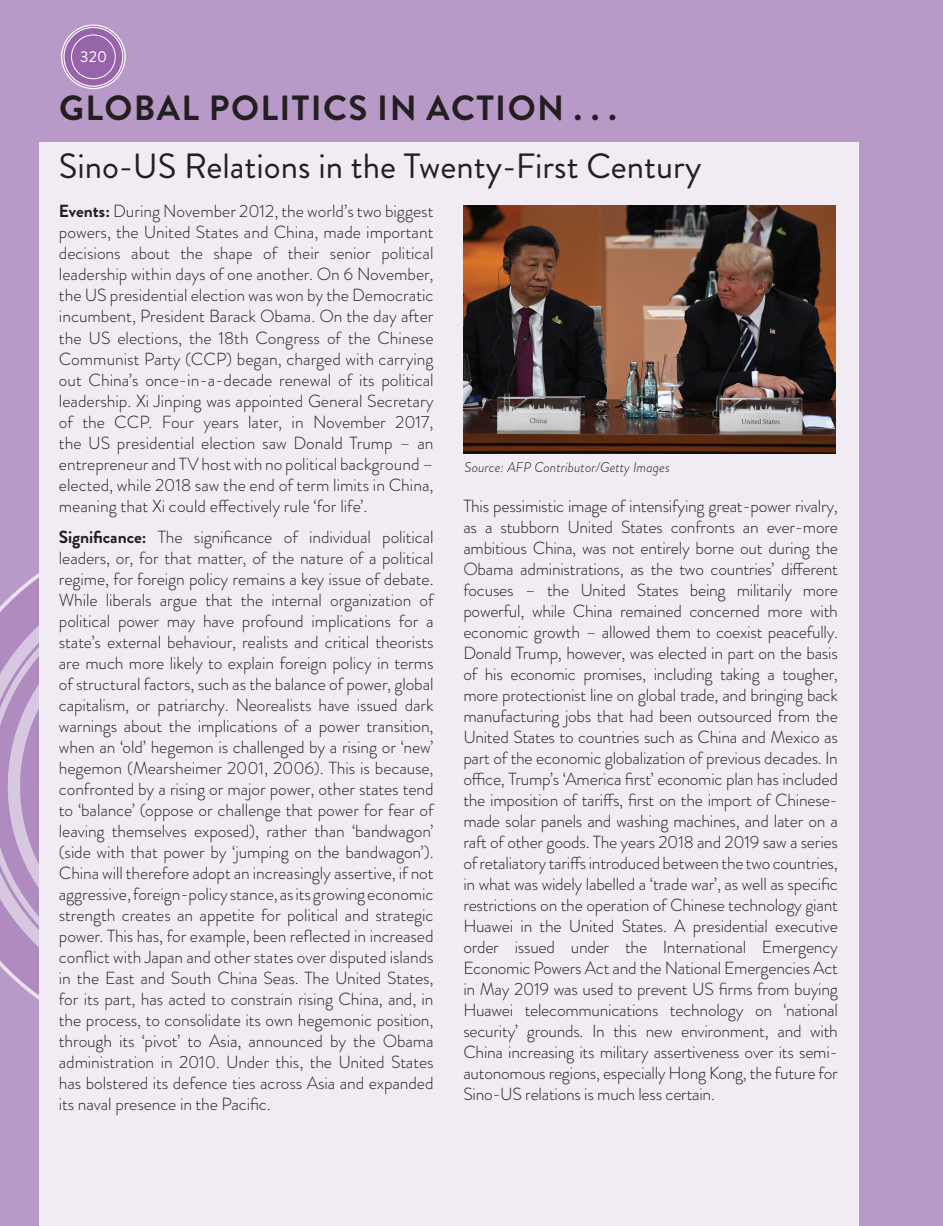
<style>
.page{position:relative;width:943px;height:1226px;background:#fff}
.page>*{position:absolute;margin:0;border:0;box-sizing:border-box;transform-origin:0 0}
.GlobPolAct_title{font:35px "Brandon Grotesque";color:#231f20}
.global_politics_in_a{font:700 35px "Brandon Grotesque";letter-spacing:.04em;color:#231f20}
.Global_Actor_text{font:300 17.5px/21px "Brandon Grotesque";letter-spacing:-.005em;color:#231f20;text-align:justify}
.t1{font:15.75px "Brandon Grotesque";color:#fff}
.figure_source{font:italic 300 14px "Brandon Grotesque";letter-spacing:.005em;color:#231f20}
.s1{font-weight:700}
</style>
<div class="page">
<div style="left:0;top:0;width:943px;height:1225px;background:#b999c7"></div>
<svg style="left:0;top:580px;width:39px;height:412px"></svg>
<svg style="left:14px;top:609px;width:353px;height:353px;fill:#b08bbf"></svg>
<div style="left:39px;top:142px;width:819px;height:1083px;background:#f1ebf4"></div>
<svg style="left:63px;top:26px;width:61px;height:61px"></svg>
<div style="left:61px;top:24px;width:65px;height:65px;border:1px solid #fff;border-radius:50%"></div>
<div style="left:63px;top:27px;width:60px;height:60px;border:1px solid #fff;border-radius:50%"></div>
<div style="left:71px;top:35px;width:44px;height:44px;background:#9764aa;border-radius:50%"></div>
<div style="left:71px;top:34px;width:45px;height:45px;border:1px solid #fff;border-radius:50%"></div>
<img style="left:463px;top:206px;width:372px;height:247px">
<p class="t1" style="left:80px;top:46px;width:29px">320</p>
<p class="global_politics_in_a" style="left:59px;top:84px;width:559px">GLOBAL POLITICS IN ACTION . . .</p>
<p class="GlobPolAct_title" style="left:59px;top:141px;width:644px">Sino-US Relations in the Twenty-First Century</p>
<p class="Global_Actor_text" style="left:59px;top:201px;width:376px"><span class="s1">Events:</span> During November 2012, the world’s two biggest powers, the United States and China, made important decisions about the shape of their senior political leadership within days of one another. On 6 November, the US presidential election was won by the Democratic incumbent, President Barack Obama. On the day after the US elections, the 18th Congress of the Chinese Communist Party (CCP) began, charged with carrying out China’s once-in-a-decade renewal of its political leadership. Xi Jinping was appointed General Secretary of the CCP. Four years later, in November 2017, the US presidential election saw Donald Trump – an entrepreneur and TV host with no political background – elected, while 2018 saw the end of term limits in China, meaning that Xi could effectively rule ‘for life’.</p>
<p class="Global_Actor_text" style="left:59px;top:526px;width:376px"><span class="s1">Significance:</span> The significance of individual political leaders, or, for that matter, of the nature of a political regime, for foreign policy remains a key issue of debate.<br>While liberals argue that the internal organization of political power may have profound implications for a state’s external behaviour, realists and critical theorists are much more likely to explain foreign policy in terms of structural factors, such as the balance of power, global capitalism, or patriarchy. Neorealists have issued dark warnings about the implications of a power transition, when an ‘old’ hegemon is challenged by a rising or ‘new’ hegemon (Mearsheimer 2001, 2006). This is because, confronted by a rising or major power, other states tend to ‘balance’ (oppose or challenge that power for fear of leaving themselves exposed), rather than ‘bandwagon’ (side with that power by ‘jumping on the bandwagon’).<br>China will therefore adopt an increasingly assertive, if not aggressive, foreign-policy stance, as its growing economic strength creates an appetite for political and strategic power. This has, for example, been reflected in increased conflict with Japan and other states over disputed islands in the East and South China Seas. The United States, for its part, has acted to constrain rising China, and, in the process, to consolidate its own hegemonic position, through its ‘pivot’ to Asia, announced by the Obama administration in 2010. Under this, the United States has bolstered its defence ties across Asia and expanded its naval presence in the Pacific.</p>
<p class="figure_source" style="left:464px;top:457px;width:207px">Source: AFP Contributor/Getty Images</p>
<p class="Global_Actor_text" style="left:463px;top:495px;width:376px">This pessimistic image of intensifying great-power rivalry, as a stubborn United States confronts an ever-more ambitious China, was not entirely borne out during the Obama administrations, as the two countries’ different focuses – the United States being militarily more powerful, while China remained concerned more with economic growth – allowed them to coexist peacefully.<br>Donald Trump, however, was elected in part on the basis of his economic promises, including taking a tougher, more protectionist line on global trade, and bringing back manufacturing jobs that had been outsourced from the United States to countries such as China and Mexico as part of the economic globalization of previous decades. In office, Trump’s ‘America first’ economic plan has included the imposition of tariffs, first on the import of Chinese&shy;made solar panels and washing machines, and later on a raft of other goods. The years 2018 and 2019 saw a series of retaliatory tariffs introduced between the two countries, in what was widely labelled a ‘trade war’, as well as specific restrictions on the operation of Chinese technology giant Huawei in the United States. A presidential executive order issued under the International Emergency Economic Powers Act and the National Emergencies Act in May 2019 was used to prevent US firms from buying Huawei telecommunications technology on ‘national security’ grounds. In this new environment, and with China increasing its military assertiveness over its semi&shy;autonomous regions, especially Hong Kong, the future for Sino-US relations is much less certain.</p>
</div>
